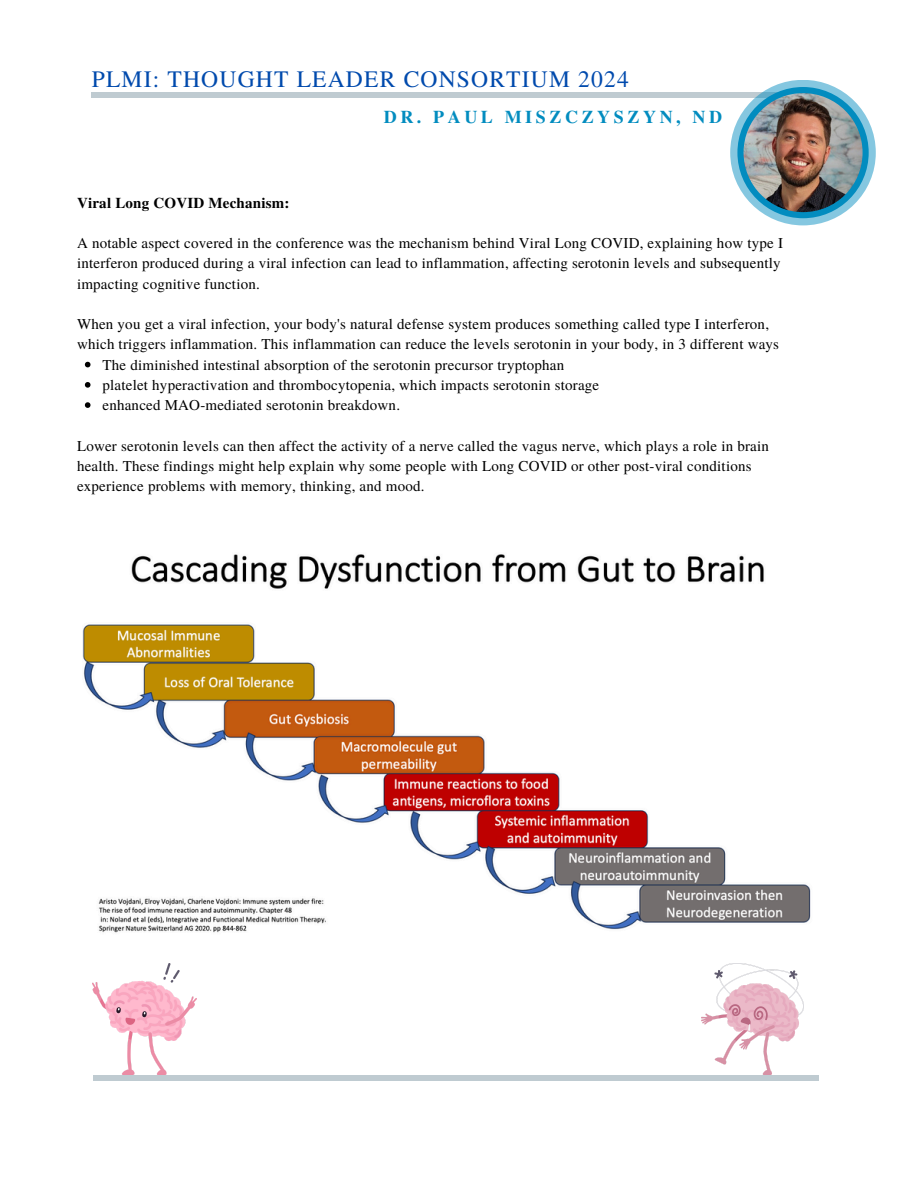
<style>
.page{position:relative;width:918px;height:1188px;background:#fff}
.page>*{position:absolute;margin:0;border:0;box-sizing:border-box;transform-origin:0 0}
.t1{font:23.55px "Te X Gyre Termes";letter-spacing:.05em;color:#004aad}
.t2{font:700 18px "Te X Gyre Termes";letter-spacing:.2em;color:#028cbf}
.t3{font:15px/20.2px "Te X Gyre Termes";letter-spacing:.015em;color:#000}
.t4{font:700 15px "Te X Gyre Termes";letter-spacing:.015em;color:#000}
</style>
<div class="page">
<div style="left:92px;top:92px;width:734px;height:5px;background:#bfcbd1"></div>
<div style="left:93px;top:1075px;width:726px;height:5px;background:#bfcbd1"></div>
<img style="left:82px;top:554px;width:729px;height:379px">
<svg style="left:730px;top:80px;width:146px;height:145px;background:#85c6df"></svg>
<div style="left:737px;top:87px;width:132px;height:131px;background:#028cbf;border-radius:50%"></div>
<img style="left:744px;top:93px;width:119px;height:119px;border-radius:50%">
<img style="left:702px;top:963px;width:101px;height:111px">
<img style="left:93px;top:963px;width:103px;height:111px">
<svg style="left:85px;top:362px;width:6px;height:5px"></svg>
<svg style="left:85px;top:382px;width:6px;height:6px"></svg>
<svg style="left:85px;top:402px;width:6px;height:6px"></svg>
<h1 class="t1" style="left:92px;top:62px;width:539px">PLMI: THOUGHT LEADER CONSORTIUM 2024</h1>
<h2 class="t2" style="left:384px;top:102px;width:340px">DR. PAUL MISZCZYSZYN, ND</h2>
<h3 class="t4" style="left:77px;top:191px;width:214px">Viral Long COVID Mechanism:</h3>
<p class="t3" style="left:77px;top:232px;width:708px">A notable aspect covered in the conference was the mechanism behind Viral Long COVID, explaining how type I interferon produced during a viral infection can lead to inflammation, affecting serotonin levels and subsequently impacting cognitive function.</p>
<p class="t3" style="left:77px;top:313px;width:704px">When you get a viral infection, your body's natural defense system produces something called type I interferon, which triggers inflammation. This inflammation can reduce the levels serotonin in your body, in 3 different ways</p>
<p class="t3" style="left:102px;top:354px;width:463px">The diminished intestinal absorption of the serotonin precursor tryptophan</p>
<p class="t3" style="left:102px;top:374px;width:498px">platelet hyperactivation and thrombocytopenia, which impacts serotonin storage</p>
<p class="t3" style="left:102px;top:394px;width:299px">enhanced MAO-mediated serotonin breakdown.</p>
<p class="t3" style="left:77px;top:435px;width:694px">Lower serotonin levels can then affect the activity of a nerve called the vagus nerve, which plays a role in brain health. These findings might help explain why some people with Long COVID or other post-viral conditions experience problems with memory, thinking, and mood.</p>
</div>
